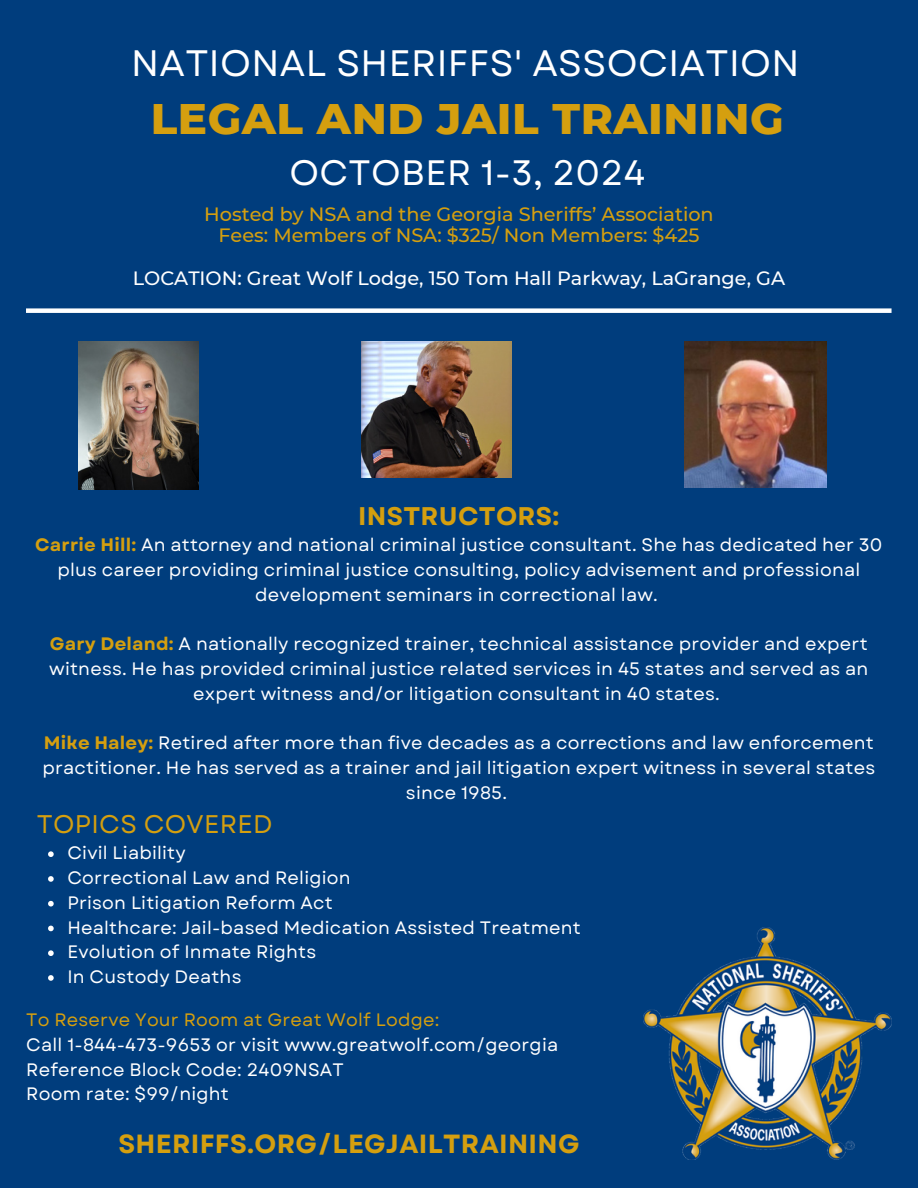
<style>
.page{position:relative;width:918px;height:1188px;background:#003d7d}
.page>*{position:absolute;margin:0;border:0;box-sizing:border-box;transform-origin:0 0}
.t1{font:800 43.65px "Montserrat";letter-spacing:.01em;color:#d59f0f}
.t2{font:36.75px "Garet";letter-spacing:.01em;color:#fff}
.t3{font:35.25px "Garet";letter-spacing:.01em;color:#fff}
.t4{font:700 26.25px "Garet";letter-spacing:.01em;color:#d59f0f}
.t5{font:25.5px "Garet";letter-spacing:.01em;color:#d59f0f}
.t6{font:700 25.5px "Garet";letter-spacing:.01em;color:#d59f0f}
.t7{font:500 19.2px/21.3px "Montserrat";color:#d59f0f;text-align:center}
.t8{font:500 19.2px "Montserrat";color:#fff}
.t9{font:18px/24.8px "Garet";letter-spacing:.01em;color:#fff;text-align:center}
.t10{font:18px "Garet";letter-spacing:.01em;color:#d59f0f}
.s1{font-weight:700;color:#d59f0f}
</style>
<div class="page">
<img style="left:643px;top:927px;width:249px;height:233px">
<div style="left:26px;top:308px;width:866px;height:5px;background:#fff"></div>
<img style="left:78px;top:341px;width:121px;height:149px">
<img style="left:361px;top:341px;width:151px;height:136px">
<img style="left:685px;top:341px;width:142px;height:146px">
<svg style="left:48px;top:851px;width:6px;height:6px"></svg>
<svg style="left:48px;top:876px;width:6px;height:6px"></svg>
<svg style="left:48px;top:901px;width:6px;height:6px"></svg>
<svg style="left:48px;top:926px;width:6px;height:5px"></svg>
<svg style="left:48px;top:950px;width:6px;height:6px"></svg>
<svg style="left:48px;top:975px;width:6px;height:6px"></svg>
<p class="t2" style="left:131px;top:37px;width:670px">NATIONAL SHERIFFS' ASSOCIATION</p>
<h5 class="t1" style="left:151px;top:91px;width:635px">LEGAL AND JAIL TRAINING</h5>
<p class="t3" style="left:289px;top:147px;width:357px">OCTOBER 1-3, 2024</p>
<p class="t7" style="left:204px;top:204px;width:511px">Hosted by NSA and the Georgia Sheriffs’ Association<br>Fees: Members of NSA: $325/ Non Members: $425</p>
<p class="t8" style="left:133px;top:267px;width:654px">LOCATION: Great Wolf Lodge, 150 Tom Hall Parkway, LaGrange, GA</p>
<h3 class="t6" style="left:358px;top:498px;width:203px">INSTRUCTORS:</h3>
<p class="t9" style="left:35px;top:533px;width:849px"><span class="s1">Carrie Hill:</span> An attorney and national criminal justice consultant. She has dedicated her 30 plus career providing criminal justice consulting, policy advisement and professional development seminars in correctional law.</p>
<p class="t9" style="left:49px;top:632px;width:821px"><span class="s1">Gary Deland:</span> A nationally recognized trainer, technical assistance provider and expert witness. He has provided criminal justice related services in 45 states and served as an expert witness and/or litigation consultant in 40 states.</p>
<p class="t9" style="left:42px;top:731px;width:834px"><span class="s1">Mike Haley:</span> Retired after more than five decades as a corrections and law enforcement practitioner. He has served as a trainer and jail litigation expert witness in several states since 1985.</p>
<h3 class="t5" style="left:37px;top:806px;width:237px">TOPICS COVERED</h3>
<p class="t9" style="left:67px;top:841px;width:515px;text-align:left">Civil Liability<br>Correctional Law and Religion<br>Prison Litigation Reform Act<br>Healthcare: Jail-based Medication Assisted Treatment<br>Evolution of Inmate Rights<br>In Custody Deaths</p>
<p class="t10" style="left:26px;top:1007px;width:415px">To Reserve Your Room at Great Wolf Lodge:</p>
<p class="t9" style="left:26px;top:1032px;width:534px">Call 1-844-473-9653 or visit www.greatwolf.com/georgia</p>
<p class="t9" style="left:26px;top:1057px;width:319px">Reference Block Code: 2409NSAT</p>
<h3 class="t9" style="left:26px;top:1082px;width:204px">Room rate: $99/night</h3>
<p class="t4" style="left:118px;top:1125px;width:463px">SHERIFFS.ORG/LEGJAILTRAINING</p>
</div>
